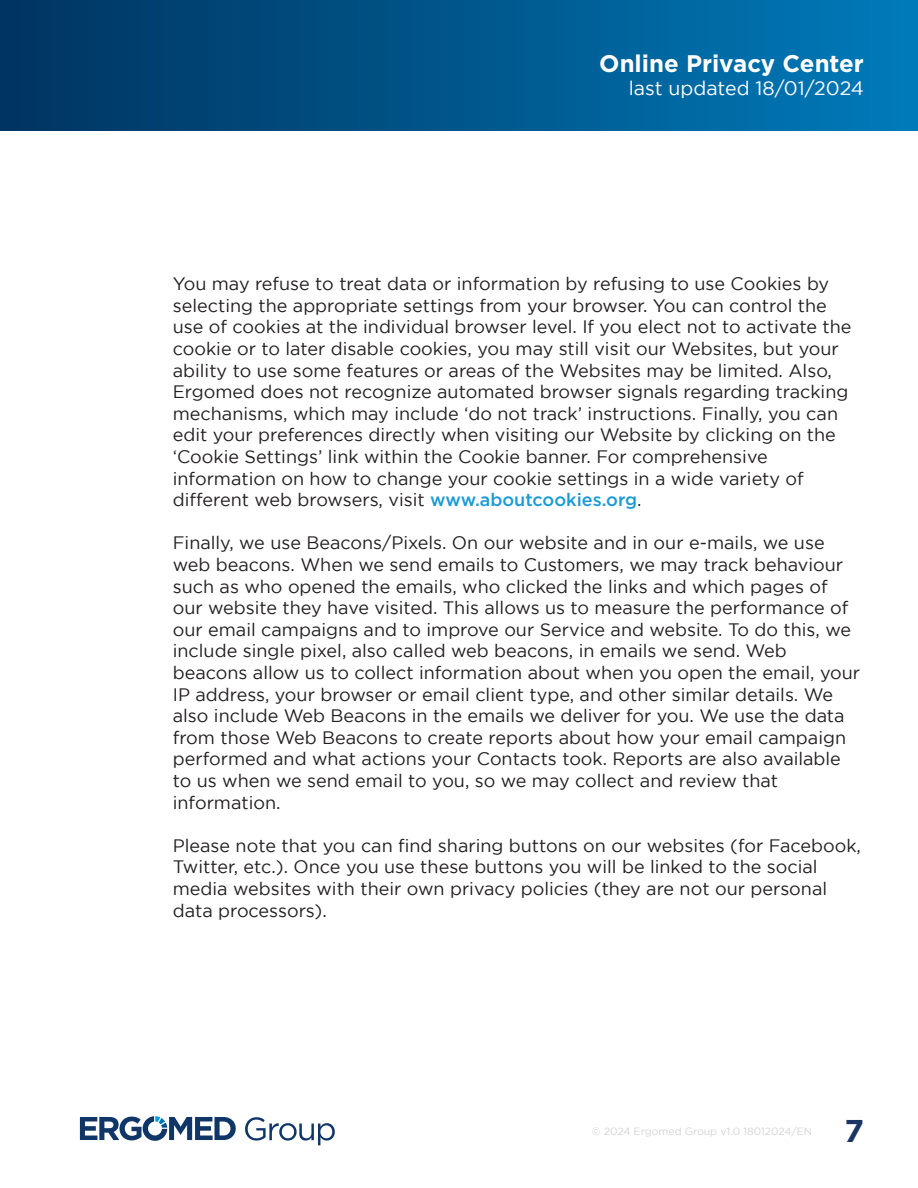
<style>
.page{position:relative;width:918px;height:1188px;background:#fff}
.page>*{position:absolute;margin:0;border:0;box-sizing:border-box;transform-origin:0 0}
.t1{font:700 31.5px "Gotham";color:#1b3463}
.t2{font:700 24px "Gotham";color:#fff}
.t3{font:19.5px "Gotham";color:#fff}
.t4{font:18px/21.6px "Gotham";color:#231f20}
.t5{font:10.5px "Gotham";color:#d4d3d2}
.s1{font-weight:500;color:#1b9ad7}
</style>
<div class="page">
<div style="left:0;top:0;width:918px;height:130px;background:linear-gradient(to right,#003360,#007ab9)"></div>
<svg style="left:80px;top:1116px;width:156px;height:25px"></svg>
<svg style="left:245px;top:1117px;width:90px;height:28px"></svg>
<p class="t2" style="left:599px;top:49px;width:266px">Online Privacy Center</p>
<p class="t3" style="left:629px;top:77px;width:237px">last updated 18/01/2024</p>
<p class="t4" style="left:173px;top:273px;width:680px">You may refuse to treat data or information by refusing to use Cookies by selecting the appropriate settings from your browser. You can control the use of cookies at the individual browser level. If you elect not to activate the cookie or to later disable cookies, you may still visit our Websites, but your ability to use some features or areas of the Websites may be limited. Also, Ergomed does not recognize automated browser signals regarding tracking mechanisms, which may include ‘do not track’ instructions. Finally, you can edit your preferences directly when visiting our Website by clicking on the ‘Cookie Settings’ link within the Cookie banner. For comprehensive</p>
<p class="t4" style="left:173px;top:467px;width:633px">information on how to change your cookie settings in a wide variety of</p>
<p class="t4" style="left:173px;top:489px;width:470px">different web browsers, visit <span class="s1">www.aboutcookies.org</span>.</p>
<p class="t4" style="left:173px;top:532px;width:680px">Finally, we use Beacons/Pixels. On our website and in our e-mails, we use web beacons. When we send emails to Customers, we may track behaviour such as who opened the emails, who clicked the links and which pages of our website they have visited. This allows us to measure the performance of our email campaigns and to improve our Service and website. To do this, we include single pixel, also called web beacons, in emails we send. Web</p>
<p class="t4" style="left:173px;top:662px;width:689px">beacons allow us to collect information about when you open the email, your IP address, your browser or email client type, and other similar details. We also include Web Beacons in the emails we deliver for you. We use the data from those Web Beacons to create reports about how your email campaign performed and what actions your Contacts took. Reports are also available to us when we send email to you, so we may collect and review that</p>
<p class="t4" style="left:173px;top:791px;width:109px">information.</p>
<p class="t4" style="left:173px;top:834px;width:690px">Please note that you can find sharing buttons on our websites (for Facebook,<br>Twitter, etc.). Once you use these buttons you will be linked to the social</p>
<p class="t4" style="left:173px;top:878px;width:656px">media websites with their own privacy policies (they are not our personal data processors).</p>
<p class="t5" style="left:592px;top:1126px;width:222px">© 2024 Ergomed Group v1.0 18012024/EN</p>
<p class="t1" style="left:845px;top:1113px;width:21px">7</p>
</div>
